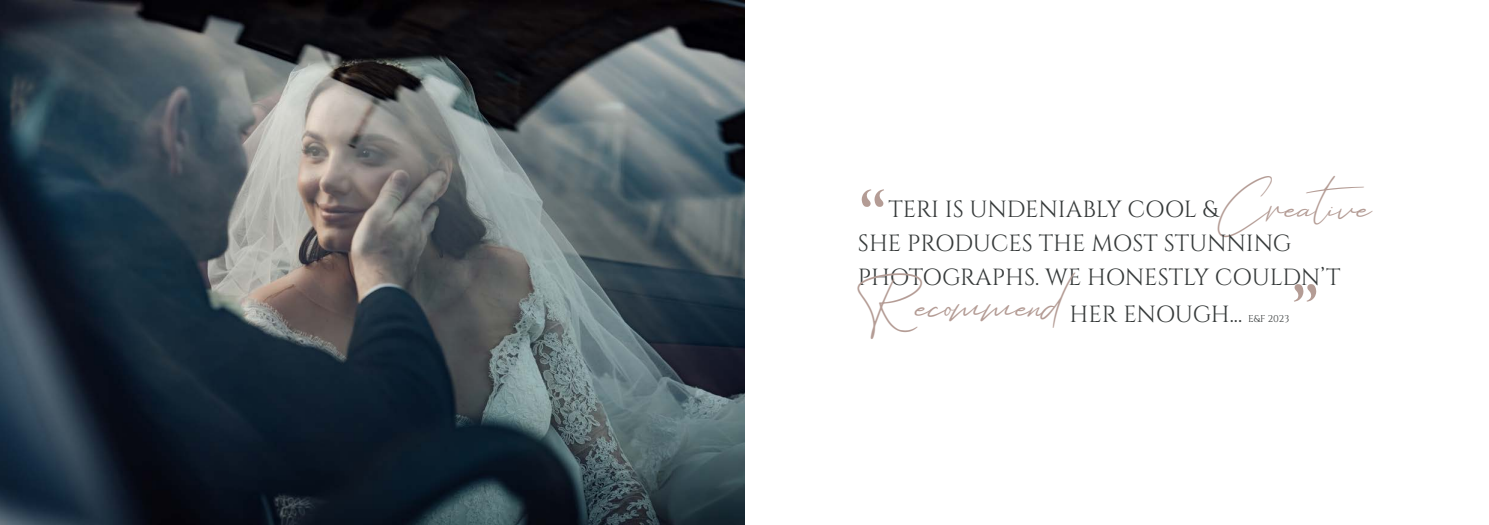
<style>
.page{position:relative;width:1489px;height:525px;background:#fff}
.page>*{position:absolute;margin:0;border:0;box-sizing:border-box;transform-origin:0 0}
.t1{font:91.38px "Cinzel";color:#b49c95}
.t2{font:23.25px/33.8px "Cinzel";letter-spacing:-.01em;color:#363a3a}
.t3{font:9.75px "Cinzel";color:#363a3a}
.s1{font-family:"Hathem Bosteem FREE";font-size:44.62px;color:#b49c95}
</style>
<div class="page">
<img style="left:0;top:0;width:744px;height:524px">
<p class="t2" style="left:857px;top:193px;width:517px;text-indent:30px">TERI IS UNDENIABLY COOL &amp;<span class="s1">Creative<br></span>SHE PRODUCES THE MOST STUNNING</p>
<p class="t2" style="left:857px;top:259px;width:484px;line-height:36.9px">PHOTOGRAPHS. WE HONESTLY COULDN’T<br><sup>Recommend</sup> HER ENOUGH...</p>
<p class="t1" style="left:857px;top:172px;width:32px">“</p>
<p class="t1" style="left:1289px;top:266px;width:32px">”</p>
<p class="t3" style="left:1247px;top:312px;width:43px">E&amp;F 2023</p>
</div>
